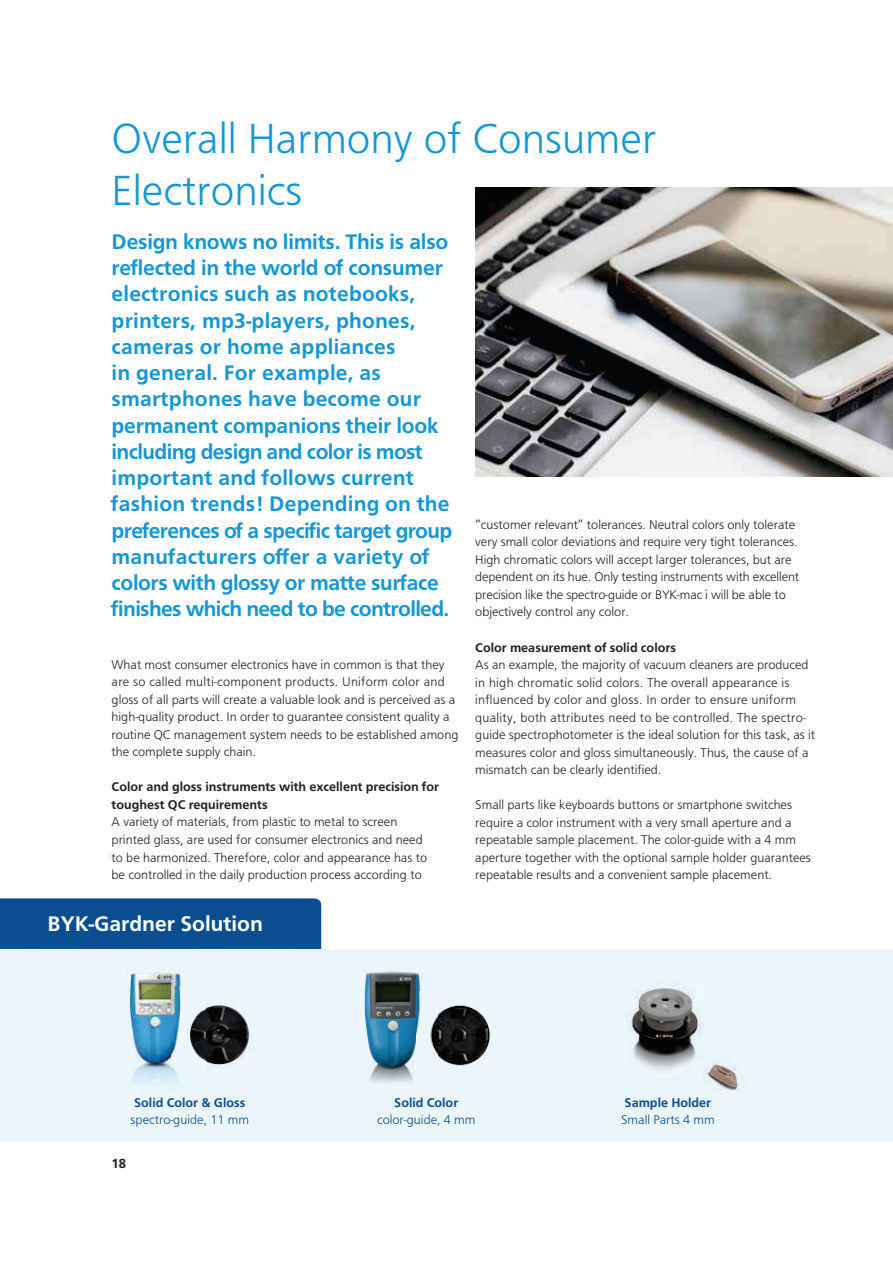
<style>
.page{position:relative;width:893px;height:1263px;background:#fff}
.page>*{position:absolute;margin:0;border:0;box-sizing:border-box;transform-origin:0 0}
.t1{font:300 43.8px/52.5px "F015";color:#1597d6}
.t2{font:500 21.9px/26.2px "F015";letter-spacing:-.005em;color:#1597d6}
.t3{font:500 21.9px "F015";color:#fff}
.t4{font:300 13.2px/17.5px "F015";color:#231f20}
.t5{font:500 13.2px/17.5px "F015";color:#231f20}
.t6{font:300 13.2px "F015";color:#0a4e91}
.t7{font:500 13.2px "F015";color:#0a4e91}
.t8{font:700 13.2px "Frutiger LT";color:#231f20}
</style>
<div class="page">
<div style="left:0;top:949px;width:893px;height:193px;background:#ecf6fa"></div>
<div style="left:0;top:898px;width:321px;height:51px;background:#0a4e91"></div>
<img style="left:127px;top:969px;width:54px;height:115px">
<img style="left:364px;top:971px;width:59px;height:112px">
<img style="left:627px;top:988px;width:112px;height:103px">
<img style="left:171px;top:987px;width:81px;height:96px">
<img style="left:416px;top:992px;width:75px;height:86px">
<img style="left:475px;top:188px;width:418px;height:289px">
<h1 class="t1" style="left:112px;top:115px;width:546px">Overall Harmony of Consumer<br>Electronics</h1>
<p class="t2" style="left:112px;top:230px;width:342px">Design knows no limits. This is also reflected in the world of consumer electronics such as notebooks, printers, mp3-players, phones, cameras or home appliances<br>in general. For example, as smartphones have become our permanent companions their look including design and color is most important and follows current fashion trends! Depending on the preferences of a specific target group manufacturers offer a variety of colors with glossy or matte surface finishes which need to be controlled.</p>
<p class="t4" style="left:112px;top:657px;width:348px">What most consumer electronics have in common is that they are so called multi-component products. Uniform color and gloss of all parts will create a valuable look and is perceived as a high-quality product. In order to guarantee consistent quality a routine QC management system needs to be established among the complete supply chain.</p>
<p class="t5" style="left:112px;top:779px;width:329px">Color and gloss instruments with excellent precision for toughest QC requirements</p>
<p class="t4" style="left:112px;top:814px;width:317px">A variety of materials, from plastic to metal to screen printed glass, are used for consumer electronics and need to be harmonized. Therefore, color and appearance has to be controlled in the daily production process according to</p>
<h2 class="t3" style="left:48px;top:915px;width:217px">BYK-Gardner Solution</h2>
<p class="t4" style="left:475px;top:517px;width:325px">“customer relevant” tolerances. Neutral colors only tolerate very small color deviations and require very tight tolerances.<br>High chromatic colors will accept larger tolerances, but are dependent on its hue. Only testing instruments with excellent precision like the spectro-guide or BYK-mac i will be able to objectively control any color.</p>
<p class="t5" style="left:475px;top:639px;width:202px">Color measurement of solid colors</p>
<p class="t4" style="left:475px;top:657px;width:341px">As an example, the majority of vacuum cleaners are produced in high chromatic solid colors. The overall appearance is influenced by color and gloss. In order to ensure uniform quality, both attributes need to be controlled. The spectro&shy;guide spectrophotometer is the ideal solution for this task, as it measures color and gloss simultaneously. Thus, the cause of a mismatch can be clearly identified.</p>
<p class="t4" style="left:475px;top:797px;width:337px">Small parts like keyboards buttons or smartphone switches require a color instrument with a very small aperture and a repeatable sample placement. The color-guide with a 4 mm aperture together with the optional sample holder guarantees repeatable results and a convenient sample placement.</p>
<p class="t7" style="left:134px;top:1096px;width:113px">Solid Color &amp; Gloss</p>
<p class="t6" style="left:131px;top:1114px;width:120px">spectro-guide, 11 mm</p>
<p class="t8" style="left:112px;top:1155px;width:16px">18</p>
<p class="t7" style="left:394px;top:1096px;width:65px">Solid Color</p>
<p class="t6" style="left:377px;top:1114px;width:100px">color-guide, 4 mm</p>
<p class="t7" style="left:624px;top:1096px;width:88px">Sample Holder</p>
<p class="t6" style="left:621px;top:1114px;width:95px">Small Parts 4 mm</p>
</div>
